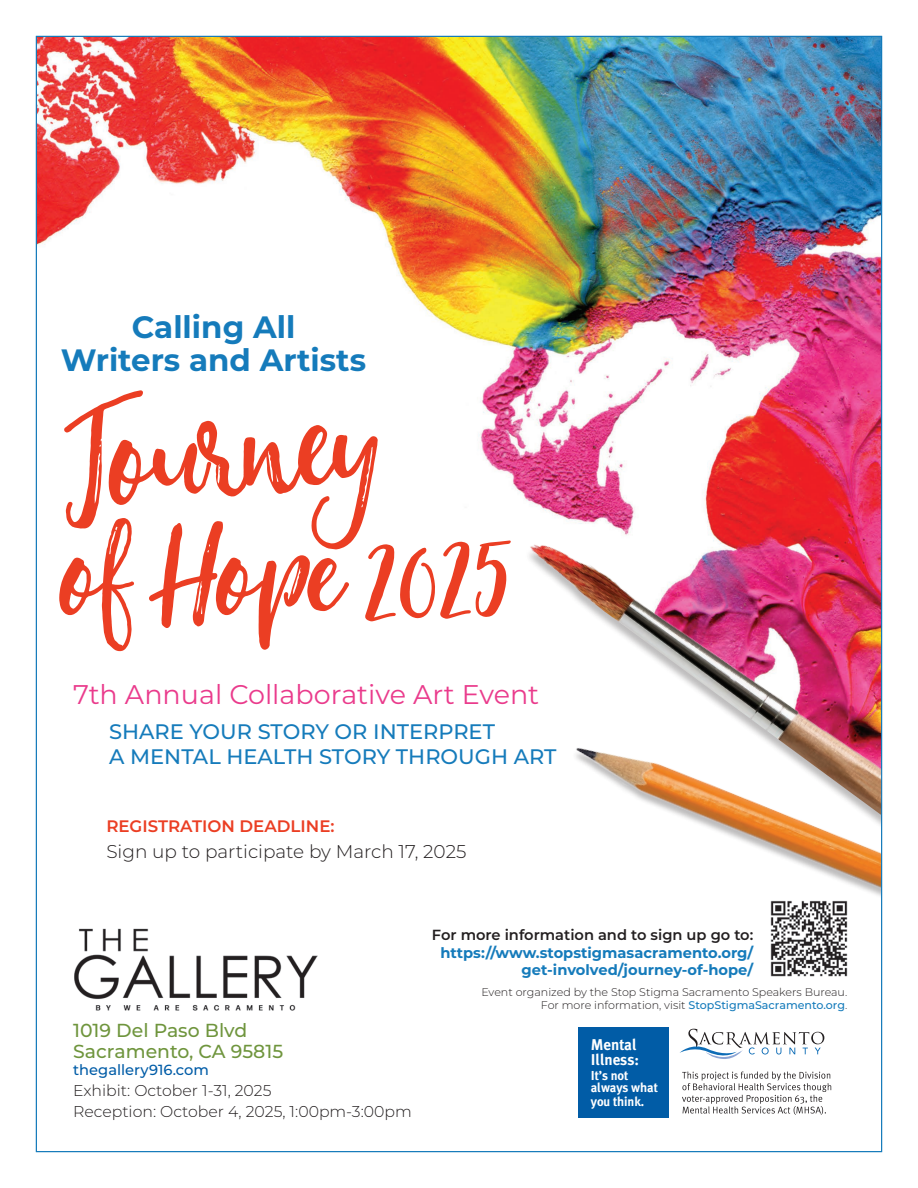
<style>
.page{position:relative;width:918px;height:1188px;background:#fff}
.page>*{position:absolute;margin:0;border:0;box-sizing:border-box;transform-origin:0 0}
.t1{font:142.65px "Yorkshire Brush Script";color:#eb3e23;scale:.95 1}
.t2{font:126.9px "Yorkshire Brush Script";letter-spacing:-.02em;color:#eb3e23}
.t3{font:99px "Yorkshire Brush Script";color:#eb3e23;scale:1.09 1}
.t4{font:700 30.9px "Montserrat";color:#157bbb}
.t5{font:27px "Montserrat";color:#ea3b8c}
.t6{font:500 21px "Montserrat";color:#157bbb}
.t7{font:500 18.9px "Montserrat";color:#6f953d}
.t8{font:300 18.45px "Montserrat";color:#231f20}
.t9{font:600 16.65px "Montserrat";color:#eb3e23}
.t10{font:300 15.75px "Montserrat";color:#231f20}
.t11{font:700 15.6px/15.6px "Meta Plus";letter-spacing:-.005em;color:#fff}
.t12{font:700 14.7px/17.5px "Montserrat";color:#157bbb;text-align:right}
.t13{font:500 14.7px "Montserrat";color:#005ca7}
.t14{font:700 13.05px/13px "Meta Plus";letter-spacing:-.005em;color:#fff}
.t15{font:300 11.1px/13.5px "Montserrat";color:#231f20;text-align:right}
.s1{font-weight:600;color:#231f20}
.s2{font-weight:500;color:#157bbb}
</style>
<div class="page">
<img style="left:38px;top:38px;width:842px;height:476px">
<div style="left:524px;top:547px;width:358px;height:605px;background:#231f20;opacity:.3"></div>
<img style="left:524px;top:514px;width:356px;height:301px">
<div style="left:578px;top:1027px;width:91px;height:91px;background:#015ca6"></div>
<svg style="left:680px;top:1029px;width:144px;height:31px"></svg>
<svg style="left:682px;top:1071px;width:149px;height:44px"></svg>
<img style="left:74px;top:928px;width:244px;height:82px">
<img style="left:768px;top:897px;width:82px;height:83px">
<p class="t4" style="left:132px;top:304px;width:165px">Calling All</p>
<p class="t4" style="left:61px;top:338px;width:307px">Writers and Artists</p>
<p class="t1" style="left:49px;top:369px;width:343px;rotate:-5deg">Journey</p>
<p class="t2" style="left:64px;top:488px;width:280px">ofHope</p>
<p class="t3" style="left:359px;top:529px;width:143px;rotate:-2deg">2025</p>
<p class="t5" style="left:73px;top:676px;width:468px">7th Annual Collaborative Art Event</p>
<p class="t6" style="left:109px;top:716px;width:387px">SHARE YOUR STORY OR INTERPRET</p>
<p class="t6" style="left:109px;top:742px;width:449px">A MENTAL HEALTH STORY THROUGH ART</p>
<p class="t9" style="left:106px;top:814px;width:230px">REGISTRATION DEADLINE:</p>
<p class="t8" style="left:106px;top:839px;width:362px">Sign up to participate by March 17, 2025</p>
<p class="t7" style="left:73px;top:1017px;width:176px">1019 Del Paso Blvd</p>
<p class="t7" style="left:73px;top:1038px;width:212px">Sacramento, CA 95815</p>
<p class="t13" style="left:73px;top:1059px;width:137px">thegallery916.com</p>
<p class="t10" style="left:73px;top:1080px;width:200px">Exhibit: October 1-31, 2025</p>
<p class="t10" style="left:73px;top:1101px;width:340px">Reception: October 4, 2025, 1:00pm-3:00pm</p>
<p class="t12" style="left:432px;top:925px;width:323px"><span class="s1">For more information and to sign up go to: </span>https://www.stopstigmasacramento.org/ get-involved/journey-of-hope/</p>
<p class="t15" style="left:481px;top:985px;width:367px">Event organized by the Stop Stigma Sacramento Speakers Bureau.<br>For more information, visit <span class="s2">StopStigmaSacramento.org</span>.</p>
<p class="t11" style="left:591px;top:1036px;width:50px">Mental<br>Illness:</p>
<p class="t14" style="left:591px;top:1068px;width:69px">It’s not always what you think.</p>
</div>
